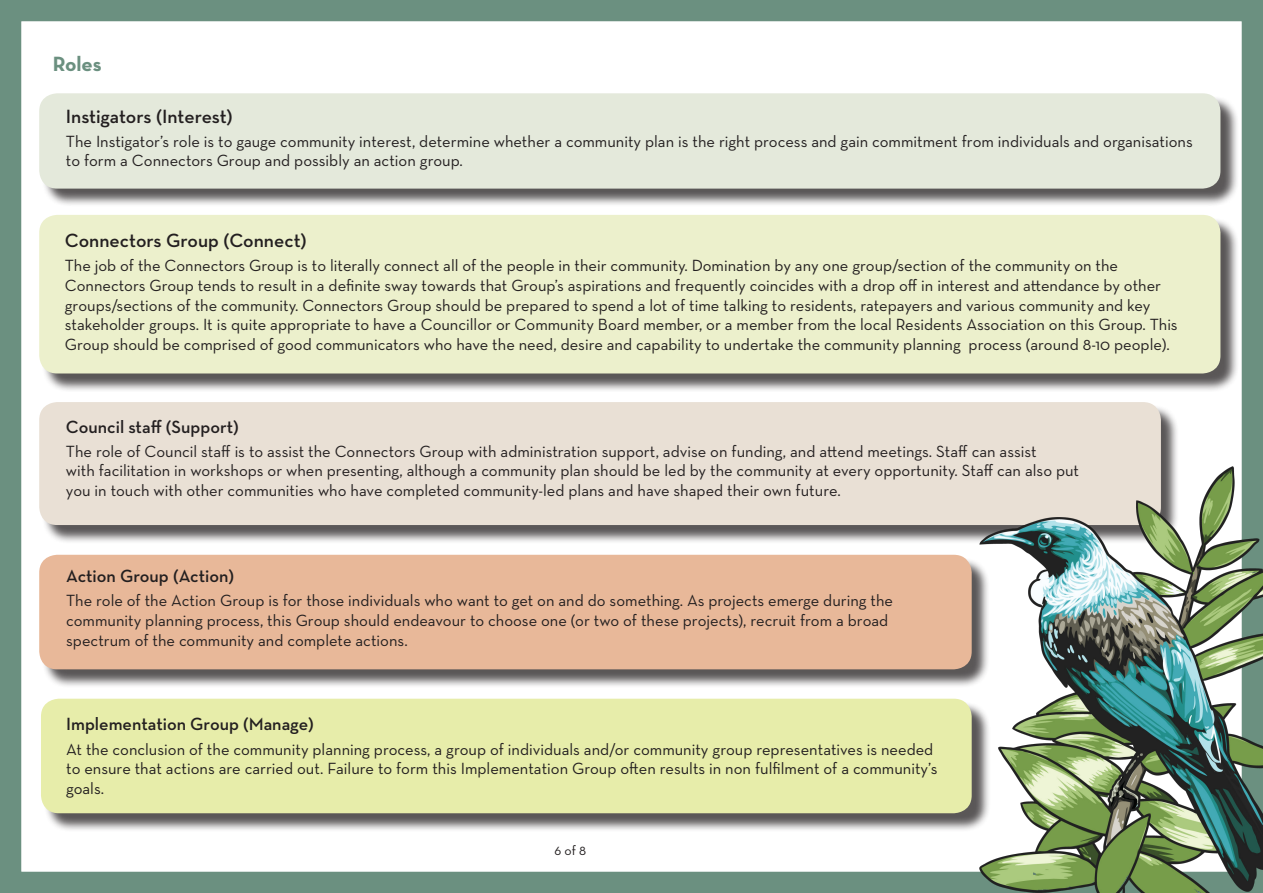
<style>
.page{position:relative;width:1263px;height:893px;background:#fff}
.page>*{position:absolute;margin:0;border:0;box-sizing:border-box;transform-origin:0 0}
.Headings{font:700 21px "Neutraface Text";letter-spacing:-.005em;color:#6b9080}
.sub_headings{font:600 19.5px "Neutraface Text";letter-spacing:-.005em;color:#231f20}
.sub_headings-2{font:600 18px "Neutraface Text";color:#231f20}
.body{font:16.5px/19.8px "Neutraface Text";color:#231f20}
.t1{font:13.5px "Neutraface Text";color:#231f20}
</style>
<div class="page">
<div style="left:0;top:0;width:1263px;height:893px;border:21px solid #6b9080"></div>
<div style="left:41px;top:96px;width:1198px;height:111px;background:#231f20;opacity:.75"></div>
<div style="left:39px;top:93px;width:1181px;height:96px;background:#e4e9db;border-radius:18px"></div>
<div style="left:41px;top:217px;width:1198px;height:175px;background:#231f20;opacity:.75"></div>
<div style="left:39px;top:215px;width:1181px;height:158px;background:#ecf0cc;border-radius:18px"></div>
<div style="left:41px;top:405px;width:1139px;height:139px;background:#231f20;opacity:.75"></div>
<div style="left:39px;top:402px;width:1122px;height:123px;background:#e9e0d5;border-radius:18px"></div>
<div style="left:41px;top:557px;width:950px;height:131px;background:#231f20;opacity:.75"></div>
<div style="left:39px;top:555px;width:933px;height:114px;background:#e8b899;border-radius:18px"></div>
<div style="left:43px;top:701px;width:947px;height:131px;background:#231f20;opacity:.75"></div>
<div style="left:41px;top:699px;width:931px;height:114px;background:#e7edaa;border-radius:18px"></div>
<img style="left:970px;top:459px;width:293px;height:434px">
<p class="Headings" style="left:53px;top:51px;width:50px">Roles</p>
<p class="sub_headings" style="left:66px;top:104px;width:168px">Instigators (Interest)</p>
<p class="body" style="left:66px;top:131px;width:1128px">The Instigator’s role is to gauge community interest, determine whether a community plan is the right process and gain commitment from individuals and organisations to form a Connectors Group and possibly an action group.</p>
<p class="sub_headings" style="left:65px;top:228px;width:243px">Connectors Group (Connect)</p>
<p class="body" style="left:65px;top:255px;width:1114px">The job of the Connectors Group is to literally connect all of the people in their community. Domination by any one group/section of the community on the Connectors Group tends to result in a definite sway towards that Group’s aspirations and frequently coincides with a drop off in interest and attendance by other groups/sections of the community. Connectors Group should be prepared to spend a lot of time talking to residents, ratepayers and various community and key stakeholder groups. It is quite appropriate to have a Councillor or Community Board member, or a member from the local Residents Association on this Group. This Group should be comprised of good communicators who have the need, desire and capability to undertake the community planning process (around 8-10 people).</p>
<p class="sub_headings-2" style="left:66px;top:415px;width:174px">Council staff (Support)</p>
<p class="body" style="left:66px;top:441px;width:1015px">The role of Council staff is to assist the Connectors Group with administration support, advise on funding, and attend meetings. Staff can assist<br>with facilitation in workshops or when presenting, although a community plan should be led by the community at every opportunity. Staff can also put you in touch with other communities who have completed community-led plans and have shaped their own future.</p>
<p class="sub_headings-2" style="left:66px;top:565px;width:169px">Action Group (Action)</p>
<p class="body" style="left:66px;top:590px;width:828px">The role of the Action Group is for those individuals who want to get on and do something. As projects emerge during the community planning process, this Group should endeavour to choose one (or two of these projects), recruit from a broad spectrum of the community and complete actions.</p>
<p class="sub_headings-2" style="left:66px;top:713px;width:249px">Implementation Group (Manage)</p>
<p class="body" style="left:66px;top:739px;width:873px">At the conclusion of the community planning process, a group of individuals and/or community group representatives is needed to ensure that actions are carried out. Failure to form this Implementation Group often results in non fulfilment of a community’s goals.</p>
<p class="t1" style="left:555px;top:842px;width:33px">6 of 8</p>
</div>
